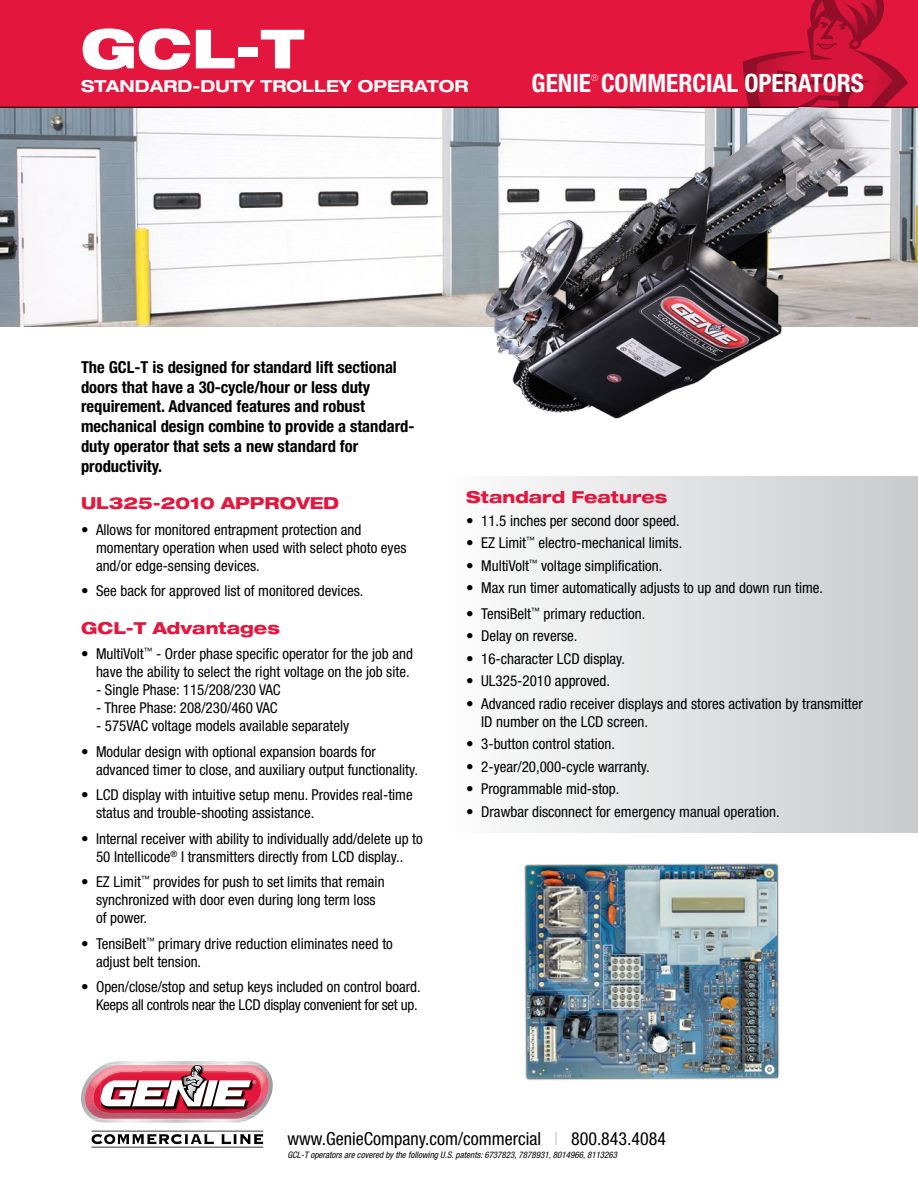
<style>
.page{position:relative;width:918px;height:1188px;background:#fff}
.page>*{position:absolute;margin:0;border:0;box-sizing:border-box;transform-origin:0 0}
.t1{font:900 expanded 54px "Helvetica Neue";color:#fff}
.t2{font:700 condensed 25.35px "Helvetica Neue";color:#fff}
.t3{font:condensed 18px "Helvetica Neue";color:#000}
.t4{font:700 condensed 16.5px/19.8px "Helvetica Neue";color:#000}
.t5{font:800 expanded 16.5px "Helvetica Neue";color:#e3173e}
.t6{font:700 expanded 16.5px "Helvetica Neue";color:#fff}
.t7{font:condensed 15px/18px "Helvetica Neue";color:#000}
.t8{font:condensed 15px/18px "Helvetica Neue";letter-spacing:-.02em;color:#000;text-align:right}
.t9{font:100 condensed 9.15px "Helvetica Neue";color:#fff}
.t10{font:italic condensed 9px "Helvetica Neue";color:#000}
.s1{color:#c7c8ca}
</style>
<div class="page">
<hr style="left:92px;top:1131px;width:171px;height:1px;background:#000">
<hr style="left:92px;top:1147px;width:171px;height:1px;background:#000">
<img style="left:106px;top:1061px;width:154px;height:3px">
<svg style="left:81px;top:1064px;width:192px;height:59px"></svg>
<svg style="left:92px;top:1134px;width:122px;height:10px"></svg>
<svg style="left:221px;top:1134px;width:42px;height:10px"></svg>
<div style="left:447px;top:477px;width:471px;height:355px;background:linear-gradient(to right,#fcfcfd,#c8cacc)"></div>
<img style="left:0;top:108px;width:438px;height:219px">
<div style="left:0;top:0;width:918px;height:108px;background:#e3173e"></div>
<svg style="left:743px;top:0;width:165px;height:107px;background:#c81336"></svg>
<img style="left:438px;top:108px;width:480px;height:311px">
<img style="left:524px;top:863px;width:256px;height:217px">
<h1 class="t1" style="left:81px;top:14px;width:225px">GCL-T</h1>
<p class="t6" style="left:81px;top:75px;width:389px">STANDARD-DUTY TROLLEY OPERATOR</p>
<h2 class="t2" style="left:744px;top:68px;width:121px">Operators</h2>
<h2 class="t2" style="left:532px;top:68px;width:174px">GENIE Commercial</h2>
<p class="t9" style="left:591px;top:73px;width:9px">®</p>
<p class="t4" style="left:81px;top:357px;width:335px">The GCL-T is designed for standard lift sectional doors that have a 30-cycle/hour or less duty requirement. Advanced features and robust mechanical design combine to provide a standard&shy;duty operator that sets a new standard for productivity.</p>
<p class="t5" style="left:81px;top:493px;width:260px">UL325-2010 APPROVED</p>
<p class="t7" style="left:96px;top:520px;width:312px;text-indent:-15px">• Allows for monitored entrapment protection and momentary operation when used with select photo eyes and/or edge-sensing devices.</p>
<p class="t7" style="left:81px;top:582px;width:284px">• See back for approved list of monitored devices.</p>
<p class="t5" style="left:81px;top:617px;width:200px">GCL-T Advantages</p>
<p class="t7" style="left:81px;top:645px;width:333px;text-align:right">• MultiVolt<sup>™</sup> - Order phase specific operator for the job and have the ability to select the right voltage on the job site.</p>
<p class="t7" style="left:96px;top:681px;width:186px">- Single Phase: 115/208/230 VAC</p>
<p class="t7" style="left:96px;top:699px;width:183px">- Three Phase: 208/230/460 VAC</p>
<p class="t7" style="left:96px;top:717px;width:255px">- 575VAC voltage models available separately</p>
<p class="t7" style="left:96px;top:742px;width:323px;text-indent:-15px">• Modular design with optional expansion boards for advanced timer to close, and auxiliary output functionality.</p>
<p class="t7" style="left:96px;top:786px;width:318px;text-indent:-15px">• LCD display with intuitive setup menu. Provides real-time status and trouble-shooting assistance.</p>
<p class="t7" style="left:81px;top:829px;width:343px;text-align:center">• Internal receiver with ability to individually add/delete up to<br>50 Intellicode<sup>®</sup> I transmitters directly from LCD display..</p>
<p class="t7" style="left:96px;top:873px;width:290px;text-indent:-15px">• EZ Limit<sup>™</sup> provides for push to set limits that remain synchronized with door even during long term loss of power.</p>
<p class="t7" style="left:96px;top:934px;width:298px;text-indent:-15px">• TensiBelt<sup>™</sup> primary drive reduction eliminates need to adjust belt tension.</p>
<p class="t8" style="left:81px;top:978px;width:341px">• Open/close/stop and setup keys included on control board.<br>Keeps all controls near the LCD display convenient for set up.</p>
<p class="t5" style="left:466px;top:487px;width:203px">Standard Features</p>
<p class="t7" style="left:466px;top:511px;width:215px">• 11.5 inches per second door speed.</p>
<p class="t7" style="left:466px;top:534px;width:218px">• EZ Limit<sup>™</sup> electro-mechanical limits.</p>
<p class="t7" style="left:466px;top:556px;width:198px">• MultiVolt<sup>™</sup> voltage simplification.</p>
<p class="t7" style="left:466px;top:579px;width:358px">• Max run timer automatically adjusts to up and down run time.</p>
<p class="t7" style="left:466px;top:604px;width:181px">• TensiBelt<sup>™</sup> primary reduction.</p>
<p class="t7" style="left:466px;top:627px;width:113px">• Delay on reverse.</p>
<p class="t7" style="left:466px;top:649px;width:160px">• 16-character LCD display.</p>
<p class="t7" style="left:466px;top:672px;width:145px">• UL325-2010 approved.</p>
<p class="t7" style="left:481px;top:694px;width:383px;text-indent:-15px">• Advanced radio receiver displays and stores activation by transmitter<br>ID number on the LCD screen.</p>
<p class="t7" style="left:466px;top:735px;width:150px">• 3-button control station.</p>
<p class="t7" style="left:466px;top:757px;width:185px">• 2-year/20,000-cycle warranty.</p>
<p class="t7" style="left:466px;top:780px;width:155px">• Programmable mid-stop.</p>
<p class="t7" style="left:466px;top:802px;width:315px">• Drawbar disconnect for emergency manual operation.</p>
<p class="t3" style="left:287px;top:1128px;width:380px">www.GenieCompany.com/commercial <span class="s1">|</span> 800.843.4084</p>
<p class="t10" style="left:287px;top:1150px;width:331px">GCL-T operators are covered by the following U.S. patents: 6737823, 7878931, 8014966, 8113263</p>
</div>
